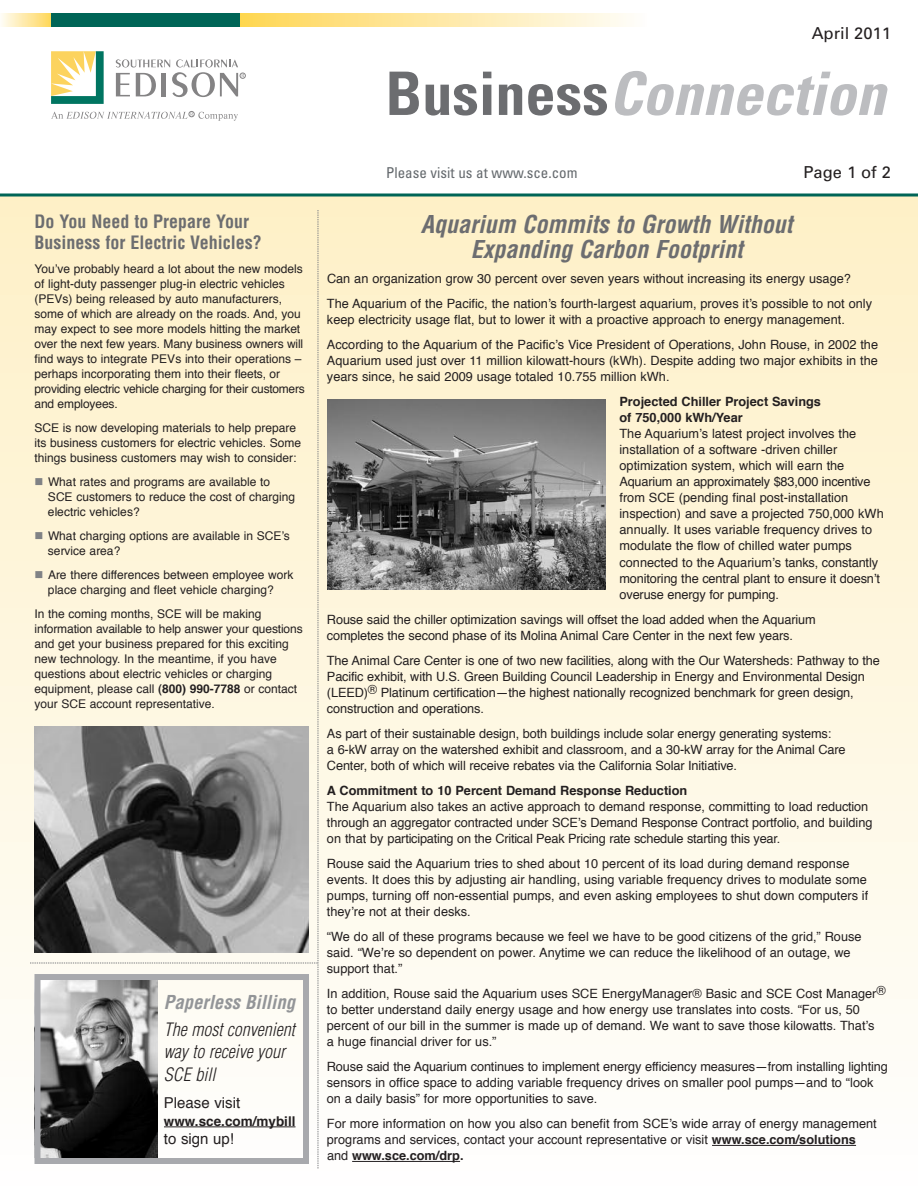
<style>
.page{position:relative;width:918px;height:1188px;background:#fff}
.page>*{position:absolute;margin:0;border:0;box-sizing:border-box;transform-origin:0 0}
.t1{font:italic 700 condensed 60px "Univers";color:#bcbdc0}
.t2{font:italic 700 condensed 24px/25.5px "Helvetica";color:#6c6d70;text-align:center}
.t3{font:italic 700 condensed 18.75px "Helvetica";color:#939598}
.t4{font:700 condensed 18px/21px "Helvetica";color:#6c6d70}
.t5{font:italic 300 condensed 18px/22.5px "Helvetica";color:#231f20}
.t6{font:16.5px "Univers";color:#231f20}
.t7{font:condensed 15px "Univers";color:#64696d}
.t8{font:15px "Helvetica";color:#231f20}
.t9{font:700 13.5px "Helvetica";color:#231f20}
.t10{font:12.75px/16px "Helvetica";color:#231f20}
.t11{font:700 12.75px/16px "Helvetica";color:#231f20}
.t12{font:12px/15px "Helvetica";color:#231f20}
.s1{color:#808285}
.s2{font-weight:700}
.s3{font-style:normal;color:#6c6d70}
</style>
<div class="page">
<div style="left:0;top:195px;width:918px;height:993px;background:linear-gradient(to bottom,#fef0c6,#fefefe)"></div>
<svg style="left:51px;top:51px;width:53px;height:53px"></svg>
<svg style="left:51px;top:111px;width:187px;height:10px"></svg>
<svg style="left:116px;top:59px;width:130px;height:38px"></svg>
<hr style="left:0;top:194px;width:918px;height:2px;background:#006557">
<svg style="left:2px;top:14px;width:49px;height:13px"></svg>
<div style="left:51px;top:14px;width:190px;height:13px;background:#006557"></div>
<svg style="left:240px;top:14px;width:387px;height:13px;background:#fee8a2"></svg>
<svg style="left:30px;top:210px;width:289px;height:958px"></svg>
<hr style="left:712px;top:1145px;width:144px;height:1px;background:#231f20">
<hr style="left:352px;top:1161px;width:108px;height:1px;background:#231f20">
<img style="left:34px;top:726px;width:275px;height:226px">
<img style="left:327px;top:399px;width:279px;height:190px">
<img style="left:41px;top:981px;width:116px;height:176px">
<div style="left:34px;top:974px;width:275px;height:190px;border:6px solid #a8a9ad"></div>
<hr style="left:164px;top:1126px;width:132px;height:1px;background:#231f20">
<h3 class="t4" style="left:34px;top:211px;width:229px">Do You Need to Prepare Your<br>Business for Electric Vehicles?</h3>
<p class="t12" style="left:34px;top:262px;width:272px">You’ve probably heard a lot about the new models of light-duty passenger plug-in electric vehicles (PEVs) being released by auto manufacturers, some of which are already on the roads. And, you may expect to see more models hitting the market over the next few years. Many business owners will find ways to integrate PEVs into their operations – perhaps incorporating them into their fleets, or providing electric vehicle charging for their customers and employees.</p>
<p class="t12" style="left:34px;top:421px;width:268px">SCE is now developing materials to help prepare its business customers for electric vehicles. Some things business customers may wish to consider:</p>
<p class="t12" style="left:48px;top:475px;width:249px;text-indent:-13px"><span class="s1">■</span> What rates and programs are available to<br>SCE customers to reduce the cost of charging electric vehicles?</p>
<p class="t12" style="left:48px;top:529px;width:243px;text-indent:-13px"><span class="s1">■</span> What charging options are available in SCE’s service area?</p>
<p class="t12" style="left:34px;top:568px;width:260px;text-align:center"><span class="s1">■</span> Are there differences between employee work place charging and fleet vehicle charging?</p>
<p class="t12" style="left:34px;top:607px;width:270px">In the coming months, SCE will be making information available to help answer your questions and get your business prepared for this exciting new technology. In the meantime, if you have questions about electric vehicles or charging equipment, please call <span class="s2">(800) 990-7788</span> or contact your SCE account representative.</p>
<h3 class="t3" style="left:164px;top:991px;width:133px">Paperless Billing</h3>
<h3 class="t5" style="left:164px;top:1018px;width:132px">The most convenient way to receive your<br>SCE bill</h3>
<p class="t8" style="left:164px;top:1096px;width:78px">Please visit</p>
<p class="t9" style="left:164px;top:1115px;width:133px">www.sce.com/mybill</p>
<p class="t8" style="left:164px;top:1132px;width:72px">to sign up!</p>
<p class="t6" style="left:812px;top:27px;width:81px">April 2011</p>
<h1 class="t1" style="left:386px;top:72px;width:501px"><span class="s3">Business</span>Connection</h1>
<p class="t7" style="left:386px;top:168px;width:193px">Please visit us at www.sce.com</p>
<p class="t6" style="left:803px;top:166px;width:89px">Page 1 of 2</p>
<h2 class="t2" style="left:421px;top:211px;width:373px">Aquarium Commits to Growth Without<br>Expanding Carbon Footprint</h2>
<p class="t10" style="left:327px;top:267px;width:547px;line-height:25px">Can an organization grow 30 percent over seven years without increasing its energy usage?<br>The Aquarium of the Pacific, the nation’s fourth-largest aquarium, proves it’s possible to not only</p>
<p class="t10" style="left:327px;top:308px;width:553px;line-height:25px">keep electricity usage flat, but to lower it with a proactive approach to energy management.<br>According to the Aquarium of the Pacific’s Vice President of Operations, John Rouse, in 2002 the</p>
<p class="t10" style="left:327px;top:354px;width:552px">Aquarium used just over 11 million kilowatt-hours (kWh). Despite adding two major exhibits in the years since, he said 2009 usage totaled 10.755 million kWh.</p>
<p class="t11" style="left:619px;top:395px;width:203px">Projected Chiller Project Savings of 750,000 kWh/Year</p>
<p class="t10" style="left:619px;top:427px;width:266px">The Aquarium’s latest project involves the installation of a software -driven chiller optimization system, which will earn the Aquarium an approximately $83,000 incentive from SCE (pending final post-installation inspection) and save a projected 750,000 kWh annually. It uses variable frequency drives to modulate the flow of chilled water pumps connected to the Aquarium’s tanks, constantly monitoring the central plant to ensure it doesn’t overuse energy for pumping.</p>
<p class="t10" style="left:327px;top:612px;width:490px">Rouse said the chiller optimization savings will offset the load added when the Aquarium completes the second phase of its Molina Animal Care Center in the next few years.</p>
<p class="t10" style="left:327px;top:653px;width:554px">The Animal Care Center is one of two new facilities, along with the Our Watersheds: Pathway to the Pacific exhibit, with U.S. Green Building Council Leadership in Energy and Environmental Design (LEED)® Platinum certification—the highest nationally recognized benchmark for green design, construction and operations.</p>
<p class="t10" style="left:327px;top:726px;width:520px">As part of their sustainable design, both buildings include solar energy generating systems:<br>a 6-kW array on the watershed exhibit and classroom, and a 30-kW array for the Animal Care<br>Center, both of which will receive rebates via the California Solar Initiative.</p>
<p class="t11" style="left:327px;top:783px;width:362px">A Commitment to 10 Percent Demand Response Reduction</p>
<p class="t10" style="left:327px;top:799px;width:547px">The Aquarium also takes an active approach to demand response, committing to load reduction through an aggregator contracted under SCE’s Demand Response Contract portfolio, and building on that by participating on the Critical Peak Pricing rate schedule starting this year.</p>
<p class="t10" style="left:327px;top:856px;width:543px">Rouse said the Aquarium tries to shed about 10 percent of its load during demand response events. It does this by adjusting air handling, using variable frequency drives to modulate some pumps, turning off non-essential pumps, and even asking employees to shut down computers if they’re not at their desks.</p>
<p class="t10" style="left:327px;top:929px;width:536px">“We do all of these programs because we feel we have to be good citizens of the grid,” Rouse said. “We’re so dependent on power. Anytime we can reduce the likelihood of an outage, we support that.”</p>
<p class="t10" style="left:327px;top:987px;width:561px">In addition, Rouse said the Aquarium uses SCE EnergyManager® Basic and SCE Cost Manager® to better understand daily energy usage and how energy use translates into costs. “For us, 50 percent of our bill in the summer is made up of demand. We want to save those kilowatts. That’s<br>a huge financial driver for us.”</p>
<p class="t10" style="left:327px;top:1060px;width:562px">Rouse said the Aquarium continues to implement energy efficiency measures—from installing lighting sensors in office space to adding variable frequency drives on smaller pool pumps—and to “look on a daily basis” for more opportunities to save.</p>
<p class="t10" style="left:327px;top:1117px;width:551px">For more information on how you also can benefit from SCE’s wide array of energy management programs and services, contact your account representative or visit <span class="s2">www.sce.com/solutions </span>and <span class="s2">www.sce.com/drp.</span></p>
</div>
